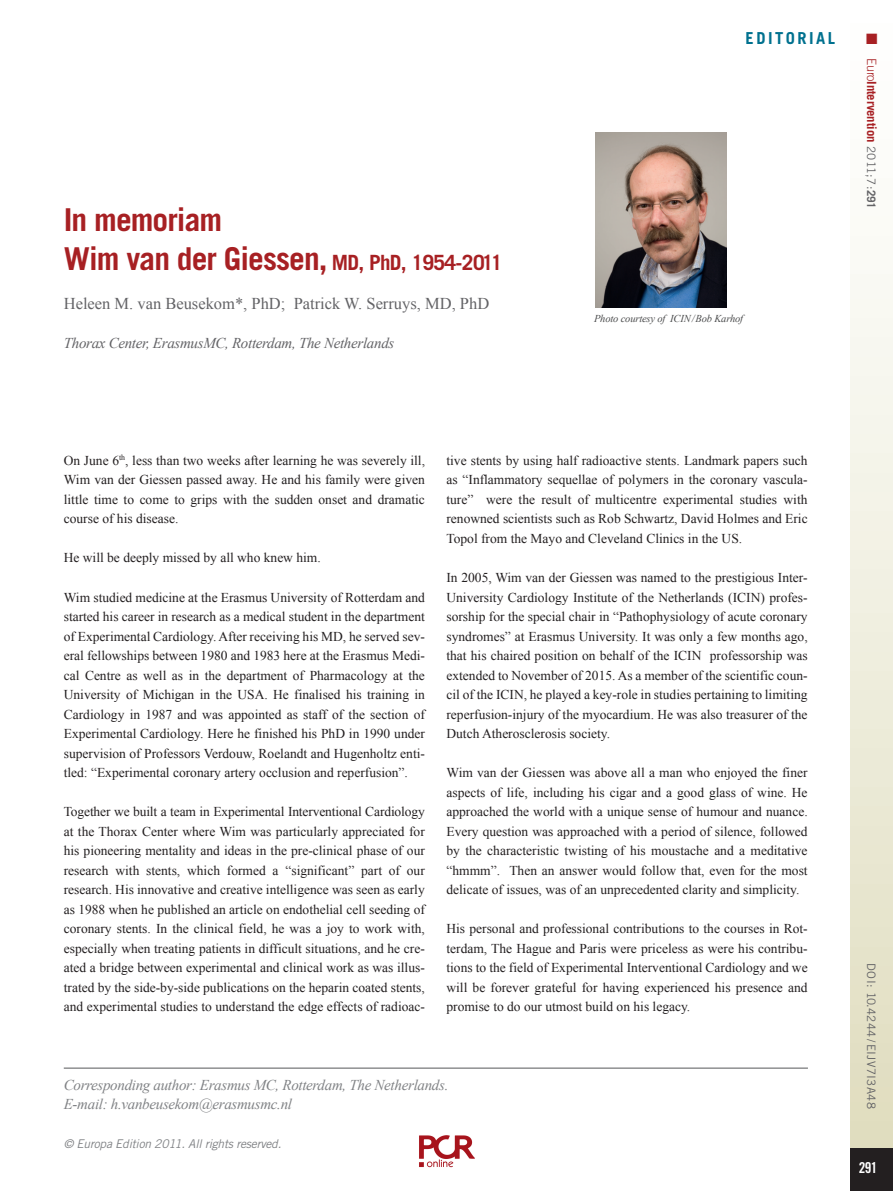
<style>
.page{position:relative;width:893px;height:1191px;background:#fff}
.page>*{position:absolute;margin:0;border:0;box-sizing:border-box;transform-origin:0 0}
.t1{font:700 31.5px/39px "Trade Gothic LT Std";letter-spacing:-.03em;color:#a72023}
.t2{font:16.5px "Times New Roman";color:#636366}
.t3{font:700 16.5px "Trade Gothic LT Std";letter-spacing:.15em;color:#00718f}
.t4{font:italic 15px/19.5px "Times New Roman";letter-spacing:-.02em;color:#808285}
.t5{font:italic 15px "Times New Roman";letter-spacing:-.02em;color:#636366}
.t6{font:15px "Trade Gothic LT Std Bd Cn 20";color:#fff}
.t7{font:15px "Zapf Dingbats ITC";color:#a72023}
.t8{font:13.5px/19.5px "Times New Roman";color:#231f20;text-align:justify}
.t9{font:700 12.75px "Trade Gothic LT Std";letter-spacing:-.01em;color:#a72023}
.t10{font:italic 12px "Trade Gothic LT Std";letter-spacing:-.02em;color:#808285}
.t11{font:11.7px "Trade Gothic LT Std";letter-spacing:.03em;color:#636366}
.t12{font:italic 10.5px "Times New Roman";letter-spacing:-.015em;color:#4b4c4d}
.s1{font-size:21px}
.s2{font-weight:300}
.s3{font-weight:400;font-size:11.7px;color:#636366}
.s4{font-size:11.7px;color:#636366}
</style>
<div class="page">
<div style="left:850px;top:0;width:43px;height:1191px;background:linear-gradient(to bottom,#fff,#dfdcbe)"></div>
<div style="left:850px;top:1148px;width:43px;height:43px;background:#231f20"></div>
<hr style="left:64px;top:1067px;width:744px;height:1px;background:#57585a">
<img style="left:595px;top:133px;width:132px;height:175px">
<img style="left:419px;top:1135px;width:56px;height:33px">
<h1 class="t1" style="left:64px;top:202px;width:440px">In memoriam<br>Wim van der Giessen, <span class="s1">MD, PhD, 1954-2011</span></h1>
<p class="t2" style="left:64px;top:297px;width:427px">Heleen M. van Beusekom*, PhD; Patrick W. Serruys, MD, PhD</p>
<p class="t5" style="left:64px;top:337px;width:332px">Thorax Center, ErasmusMC, Rotterdam, The Netherlands</p>
<p class="t3" style="left:746px;top:32px;width:91px">EDITORIAL</p>
<p class="t7" style="left:866px;top:33px;width:13px">■</p>
<p class="t9" style="left:877px;top:58px;width:151px;rotate:90deg"><span class="s2">Euro</span>Intervention <span class="s3">2011;7:</span><span class="s4">291</span></p>
<p class="t12" style="left:594px;top:315px;width:151px">Photo courtesy of ICIN/Bob Karhof</p>
<p class="t8" style="left:64px;top:452px;width:363px">On June 6<sup>th</sup>, less than two weeks after learning he was severely ill, Wim van der Giessen passed away. He and his family were given little time to come to grips with the sudden onset and dramatic course of his disease.</p>
<p class="t8" style="left:64px;top:549px;width:258px">He will be deeply missed by all who knew him.</p>
<p class="t8" style="left:64px;top:588px;width:363px">Wim studied medicine at the Erasmus University of Rotterdam and started his career in research as a medical student in the department of Experimental Cardiology. After receiving his MD, he served sev&shy;eral fellowships between 1980 and 1983 here at the Erasmus Medi&shy;cal Centre as well as in the department of Pharmacology at the University of Michigan in the USA. He finalised his training in Cardiology in 1987 and was appointed as staff of the section of Experimental Cardiology. Here he finished his PhD in 1990 under supervision of Professors Verdouw, Roelandt and Hugenholtz enti&shy;tled: “Experimental coronary artery occlusion and reperfusion”.</p>
<p class="t8" style="left:64px;top:803px;width:363px">Together we built a team in Experimental Interventional Cardiology at the Thorax Center where Wim was particularly appreciated for his pioneering mentality and ideas in the pre-clinical phase of our research with stents, which formed a “significant” part of our research. His innovative and creative intelligence was seen as early as 1988 when he published an article on endothelial cell seeding of coronary stents. In the clinical field, he was a joy to work with, especially when treating patients in difficult situations, and he cre&shy;ated a bridge between experimental and clinical work as was illus&shy;trated by the side-by-side publications on the heparin coated stents, and experimental studies to understand the edge effects of radioac-</p>
<p class="t8" style="left:446px;top:452px;width:363px">tive stents by using half radioactive stents. Landmark papers such as “Inflammatory sequellae of polymers in the coronary vascula&shy;ture” were the result of multicentre experimental studies with renowned scientists such as Rob Schwartz, David Holmes and Eric Topol from the Mayo and Cleveland Clinics in the US.</p>
<p class="t8" style="left:446px;top:569px;width:363px">In 2005, Wim van der Giessen was named to the prestigious Inter-University Cardiology Institute of the Netherlands (ICIN) profes&shy;sorship for the special chair in “Pathophysiology of acute coronary syndromes” at Erasmus University. It was only a few months ago, that his chaired position on behalf of the ICIN professorship was extended to November of 2015. As a member of the scientific coun&shy;cil of the ICIN, he played a key-role in studies pertaining to limiting reperfusion-injury of the myocardium. He was also treasurer of the Dutch Atherosclerosis society.</p>
<p class="t8" style="left:446px;top:764px;width:363px">Wim van der Giessen was above all a man who enjoyed the finer aspects of life, including his cigar and a good glass of wine. He approached the world with a unique sense of humour and nuance.<br>Every question was approached with a period of silence, followed by the characteristic twisting of his moustache and a meditative “hmmm”. Then an answer would follow that, even for the most delicate of issues, was of an unprecedented clarity and simplicity.</p>
<p class="t8" style="left:446px;top:920px;width:363px">His personal and professional contributions to the courses in Rot&shy;terdam, The Hague and Paris were priceless as were his contribu&shy;tions to the field of Experimental Interventional Cardiology and we will be forever grateful for having experienced his presence and promise to do our utmost build on his legacy.</p>
<p class="t4" style="left:64px;top:1076px;width:386px">Corresponding author: Erasmus MC, Rotterdam, The Netherlands.<br>E-mail: h.vanbeusekom@erasmusmc.nl</p>
<p class="t10" style="left:64px;top:1138px;width:219px">© Europa Edition 2011. All rights reserved.</p>
<p class="t11" style="left:876px;top:963px;width:147px;rotate:90deg">DOI: 10.4244/EIJV7I3A48</p>
<p class="t6" style="left:859px;top:1159px;width:20px">291</p>
</div>
